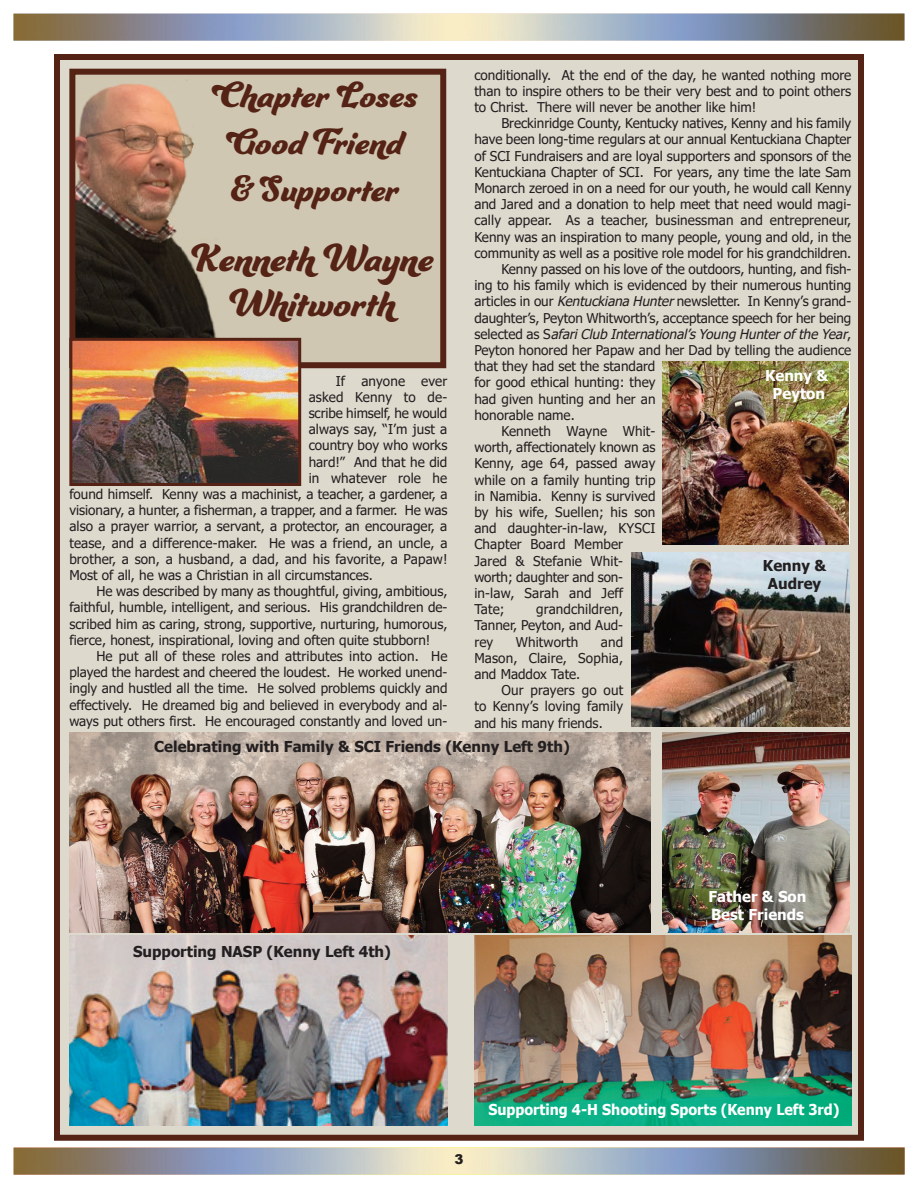
<style>
.page{position:relative;width:918px;height:1188px;background:#fff}
.page>*{position:absolute;margin:0;border:0;box-sizing:border-box;transform-origin:0 0}
.t1{font:42px "Ganache";color:#552216}
.t2{font:39px "Ganache";color:#552216}
.t3{font:700 15px/18px "Tahoma";color:#231f20;text-align:center}
.t4{font:700 15px "Tahoma";color:#fff;scale:.95 1}
.t5{font:700 15px "Tahoma";color:#fff}
.t6{font:13.5px/16.2px "Tahoma";color:#231f20;text-align:justify}
.t7{font:900 13.5px "Arial";color:#231f20}
.s1{font-style:italic}
</style>
<div class="page">
<svg style="left:14px;top:1147px;width:891px;height:28px;background:#a2a3a2"></svg>
<svg style="left:14px;top:13px;width:891px;height:28px"></svg>
<img style="left:14px;top:14px;width:890px;height:27px">
<div style="left:60px;top:60px;width:798px;height:1075px;background:#ded9cd"></div>
<div style="left:54px;top:54px;width:810px;height:1087px;border:6px solid #552216"></div>
<img style="left:76px;top:76px;width:363px;height:285px">
<div style="left:69px;top:69px;width:377px;height:299px;border:6px solid #552216"></div>
<img style="left:663px;top:361px;width:186px;height:183px">
<img style="left:69px;top:936px;width:378px;height:189px">
<img style="left:474px;top:936px;width:377px;height:189px">
<img style="left:631px;top:552px;width:219px;height:175px">
<img style="left:73px;top:342px;width:224px;height:140px">
<div style="left:69px;top:338px;width:232px;height:148px;border:3px solid #552216"></div>
<img style="left:69px;top:732px;width:581px;height:201px">
<img style="left:663px;top:732px;width:187px;height:201px">
<p class="t2" style="left:212px;top:71px;width:207px">Chapter Loses</p>
<p class="t2" style="left:226px;top:118px;width:179px">Good Friend</p>
<p class="t2" style="left:231px;top:165px;width:169px">&amp; Supporter</p>
<p class="t1" style="left:191px;top:232px;width:243px">Kenneth Wayne</p>
<p class="t1" style="left:230px;top:277px;width:167px">Whitworth</p>
<p class="t6" style="left:336px;top:372px;width:113px">If anyone ever</p>
<p class="t6" style="left:309px;top:388px;width:140px">asked Kenny to de-</p>
<p class="t6" style="left:309px;top:405px;width:140px">scribe himself, he would</p>
<p class="t6" style="left:309px;top:421px;width:140px">always say, “I’m just a</p>
<p class="t6" style="left:309px;top:437px;width:140px">country boy who works</p>
<p class="t6" style="left:309px;top:453px;width:140px">hard!” And that he did</p>
<p class="t6" style="left:309px;top:469px;width:140px">in whatever role he</p>
<p class="t6" style="left:69px;top:486px;width:380px">found himself. Kenny was a machinist, a teacher, a gardener, a</p>
<p class="t6" style="left:69px;top:502px;width:380px">visionary, a hunter, a fisherman, a trapper, and a farmer. He was</p>
<p class="t6" style="left:69px;top:518px;width:380px">also a prayer warrior, a servant, a protector, an encourager, a</p>
<p class="t6" style="left:69px;top:534px;width:380px">tease, and a difference-maker. He was a friend, an uncle, a</p>
<p class="t6" style="left:69px;top:550px;width:380px">brother, a son, a husband, a dad, and his favorite, a Papaw!</p>
<p class="t6" style="left:69px;top:567px;width:305px">Most of all, he was a Christian in all circumstances.</p>
<p class="t6" style="left:69px;top:583px;width:380px;text-indent:27px">He was described by many as thoughtful, giving, ambitious, faithful, humble, intelligent, and serious. His grandchildren de&shy;scribed him as caring, strong, supportive, nurturing, humorous, fierce, honest, inspirational, loving and often quite stubborn!</p>
<p class="t6" style="left:69px;top:648px;width:380px;text-indent:27px">He put all of these roles and attributes into action. He played the hardest and cheered the loudest. He worked unend&shy;ingly and hustled all the time. He solved problems quickly and effectively. He dreamed big and believed in everybody and al&shy;ways put others first. He encouraged constantly and loved un-</p>
<p class="t6" style="left:474px;top:66px;width:378px">conditionally. At the end of the day, he wanted nothing more than to inspire others to be their very best and to point others to Christ. There will never be another like him!</p>
<p class="t6" style="left:474px;top:115px;width:379px;text-indent:27px">Breckinridge County, Kentucky natives, Kenny and his family have been long-time regulars at our annual Kentuckiana Chapter of SCI Fundraisers and are loyal supporters and sponsors of the Kentuckiana Chapter of SCI. For years, any time the late Sam Monarch zeroed in on a need for our youth, he would call Kenny and Jared and a donation to help meet that need would magi&shy;cally appear. As a teacher, businessman and entrepreneur, Kenny was an inspiration to many people, young and old, in the community as well as a positive role model for his grandchildren.</p>
<p class="t6" style="left:474px;top:261px;width:379px;text-align:left;text-indent:27px">Kenny passed on his love of the outdoors, hunting, and fish&shy;ing to his family which is evidenced by their numerous hunting articles in our <span class="s1">Kentuckiana Hunter</span>newsletter. In Kenny’s grand&shy;daughter’s, Peyton Whitworth’s, acceptance speech for her being s e l e c t e d a s S <span class="s1">afariClub International’sYoung Hunterofthe Year</span>, Peyton honored her Papaw and her Dad by telling the audience that they had set the standard<br>for good ethical hunting: they<br>had given hunting and her an<br>honorable name.</p>
<p class="t6" style="left:474px;top:423px;width:183px;text-align:left;text-indent:27px">Kenneth Wayne Whit&shy;worth, affectionately known as<br>Kenny, age 64, passed away while on a family hunting trip in Namibia. Kenny is survived by his wife, Suellen; his son and daughter-in-law, KYSCI<br>Chapter Board Member<br>Jared &amp; Stefanie Whit&shy;worth; daughter and son&shy;in-law, Sarah and Jeff<br>Tate;</p>
<p class="t5" style="left:765px;top:366px;width:65px">Kenny &amp;</p>
<p class="t5" style="left:773px;top:384px;width:54px">Peyton</p>
<p class="t3" style="left:763px;top:556px;width:65px">Kenny &amp;<br>Audrey</p>
<p class="t6" style="left:474px;top:601px;width:150px;text-indent:62px">grandchildren, Tanner, Peyton, and Aud&shy;rey</p>
<p class="t6" style="left:474px;top:633px;width:150px;text-indent:126px">and Mason, Claire, Sophia, and Maddox Tate.</p>
<p class="t6" style="left:474px;top:682px;width:150px;text-indent:27px">Our prayers go out to Kenny’s loving family and his many friends.</p>
<p class="t6" style="left:516px;top:633px;width:64px">Whitworth</p>
<p class="t3" style="left:154px;top:737px;width:417px">Celebrating with Family &amp; SCI Friends (Kenny Left 9th)</p>
<p class="t3" style="left:133px;top:942px;width:259px">Supporting NASP (Kenny Left 4th)</p>
<p class="t5" style="left:709px;top:887px;width:99px">Father &amp; Son</p>
<p class="t5" style="left:711px;top:905px;width:94px">Best Friends</p>
<p class="t7" style="left:454px;top:1149px;width:11px">3</p>
<p class="t4" style="left:488px;top:1100px;width:371px">Supporting 4-H Shooting Sports (Kenny Left 3rd)</p>
</div>
